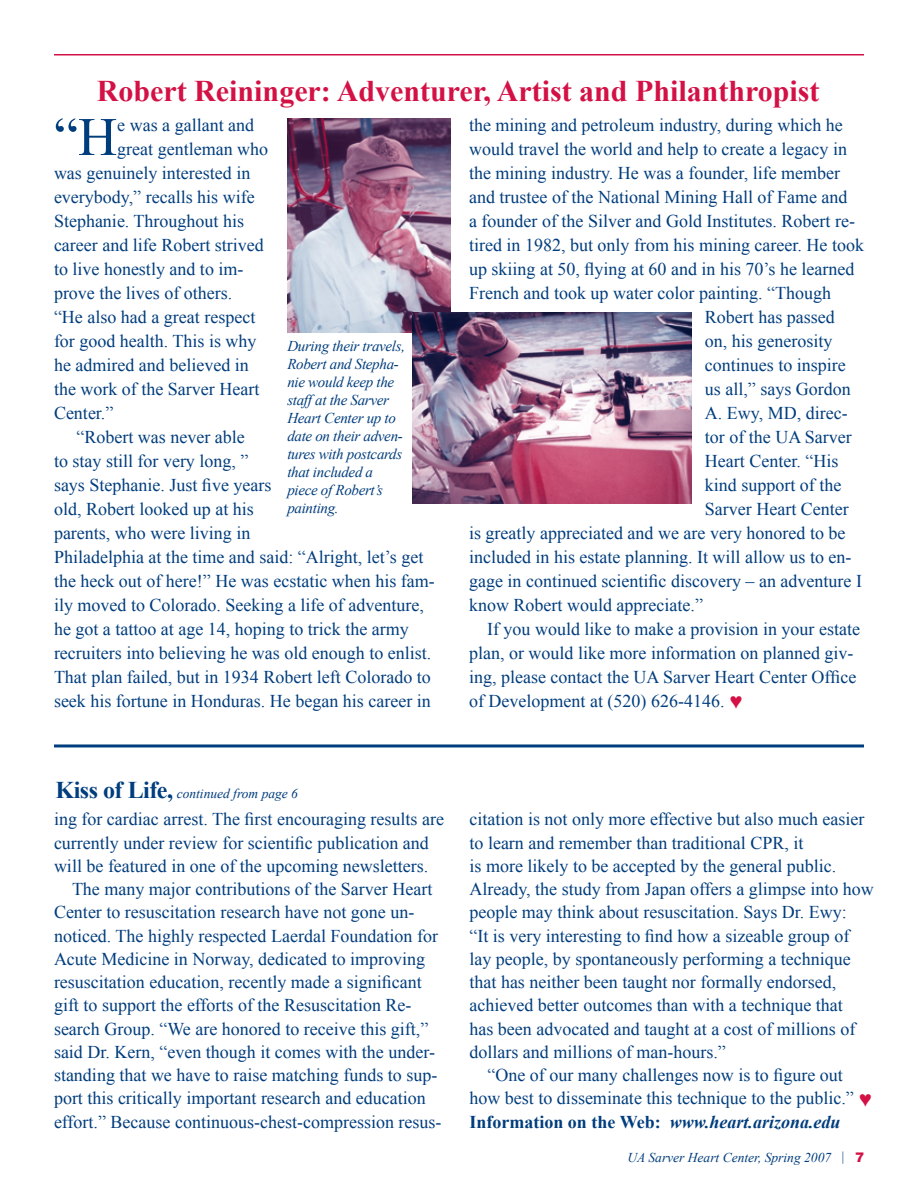
<style>
.page{position:relative;width:918px;height:1188px;background:#fff}
.page>*{position:absolute;margin:0;border:0;box-sizing:border-box;transform-origin:0 0}
.t1{font:54.3px "Times New Roman";color:#003d7d}
.t2{font:700 30px "Times New Roman";color:#d31145}
.t3{font:18px "Times New Roman";color:#003d7d}
.t4{font:italic 700 18px "Times New Roman";color:#003d7d}
.t5{font:italic 15px/18px "Times New Roman";letter-spacing:-.02em;color:#003d7d}
.t6{font:italic 13.5px "Times New Roman";color:#003d7d}
.s1{font-weight:700;font-style:normal;font-size:24px}
.s2{font-style:normal}
</style>
<div class="page">
<hr style="left:54px;top:54px;width:810px;height:2px;background:#d31145">
<img style="left:287px;top:118px;width:163px;height:214px">
<hr style="left:54px;top:744px;width:810px;height:3px;background:#003d7d">
<img style="left:412px;top:312px;width:279px;height:191px">
<h2 class="t2" style="left:97px;top:71px;width:724px">Robert Reininger: Adventurer, Artist and Philanthropist</h2>
<h1 class="t1" style="left:54px;top:100px;width:65px">“H</h1>
<p class="t3" style="left:117px;top:113px;width:138px">e was a gallant and</p>
<p class="t3" style="left:117px;top:137px;width:152px">great gentleman who</p>
<p class="t3" style="left:54px;top:161px;width:198px">was genuinely interested in</p>
<p class="t3" style="left:54px;top:185px;width:202px">everybody,” recalls his wife</p>
<p class="t3" style="left:54px;top:209px;width:192px">Stephanie. Throughout his</p>
<p class="t3" style="left:54px;top:233px;width:211px">career and life Robert strived</p>
<p class="t3" style="left:54px;top:257px;width:191px">to live honestly and to im-</p>
<p class="t3" style="left:54px;top:281px;width:180px">prove the lives of others.</p>
<p class="t3" style="left:54px;top:305px;width:203px">“He also had a great respect</p>
<p class="t3" style="left:54px;top:329px;width:204px">for good health. This is why</p>
<p class="t3" style="left:54px;top:353px;width:196px">he admired and believed in</p>
<p class="t3" style="left:54px;top:377px;width:207px">the work of the Sarver Heart</p>
<p class="t3" style="left:54px;top:401px;width:61px">Center.”</p>
<p class="t3" style="left:76px;top:425px;width:170px">“Robert was never able</p>
<p class="t3" style="left:54px;top:449px;width:196px">to stay still for very long, ”</p>
<p class="t3" style="left:54px;top:473px;width:219px">says Stephanie. Just five years</p>
<p class="t3" style="left:54px;top:497px;width:201px">old, Robert looked up at his</p>
<p class="t3" style="left:54px;top:521px;width:198px">parents, who were living in</p>
<p class="t3" style="left:54px;top:545px;width:371px">Philadelphia at the time and said: “Alright, let’s get</p>
<p class="t3" style="left:54px;top:569px;width:382px">the heck out of here!” He was ecstatic when his fam-</p>
<p class="t3" style="left:54px;top:593px;width:371px">ily moved to Colorado. Seeking a life of adventure,</p>
<p class="t3" style="left:54px;top:617px;width:356px">he got a tattoo at age 14, hoping to trick the army</p>
<p class="t3" style="left:54px;top:641px;width:379px">recruiters into believing he was old enough to enlist.</p>
<p class="t3" style="left:54px;top:665px;width:378px">That plan failed, but in 1934 Robert left Colorado to</p>
<p class="t3" style="left:54px;top:689px;width:378px">seek his fortune in Honduras. He began his career in</p>
<p class="t5" style="left:287px;top:337px;width:119px">During their travels,<br>Robert and Stepha&shy;nie would keep the staff at the Sarver<br>Heart Center up to date on their adven&shy;tures with postcards that included a piece of Robert’s painting.</p>
<p class="t3" style="left:469px;top:113px;width:375px">the mining and petroleum industry, during which he</p>
<p class="t3" style="left:469px;top:137px;width:379px">would travel the world and help to create a legacy in</p>
<p class="t3" style="left:469px;top:161px;width:373px">the mining industry. He was a founder, life member</p>
<p class="t3" style="left:469px;top:185px;width:380px">and trustee of the National Mining Hall of Fame and</p>
<p class="t3" style="left:469px;top:209px;width:387px">a founder of the Silver and Gold Institutes. Robert re-</p>
<p class="t3" style="left:469px;top:233px;width:396px">tired in 1982, but only from his mining career. He took</p>
<p class="t3" style="left:469px;top:257px;width:387px">up skiing at 50, flying at 60 and in his 70’s he learned</p>
<p class="t3" style="left:469px;top:281px;width:363px">French and took up water color painting. “Though</p>
<p class="t3" style="left:705px;top:305px;width:131px">Robert has passed</p>
<p class="t3" style="left:705px;top:329px;width:129px">on, his generosity</p>
<p class="t3" style="left:705px;top:353px;width:142px">continues to inspire</p>
<p class="t3" style="left:705px;top:377px;width:147px">us all,” says Gordon</p>
<p class="t3" style="left:705px;top:401px;width:144px">A. Ewy, MD, direc-</p>
<p class="t3" style="left:705px;top:425px;width:148px">tor of the UA Sarver</p>
<p class="t3" style="left:705px;top:449px;width:135px">Heart Center. “His</p>
<p class="t3" style="left:705px;top:473px;width:138px">kind support of the</p>
<p class="t3" style="left:705px;top:497px;width:145px">Sarver Heart Center</p>
<p class="t3" style="left:469px;top:521px;width:378px">is greatly appreciated and we are very honored to be</p>
<p class="t3" style="left:469px;top:545px;width:384px">included in his estate planning. It will allow us to en-</p>
<p class="t3" style="left:469px;top:569px;width:394px">gage in continued scientific discovery – an adventure I</p>
<p class="t3" style="left:469px;top:593px;width:235px">know Robert would appreciate.”</p>
<p class="t3" style="left:487px;top:617px;width:374px">If you would like to make a provision in your estate</p>
<p class="t3" style="left:469px;top:641px;width:386px">plan, or would like more information on planned giv-</p>
<p class="t3" style="left:469px;top:665px;width:389px">ing, please contact the UA Sarver Heart Center Office</p>
<p class="t3" style="left:469px;top:689px;width:257px">of Development at (520) 626-4146.</p>
<p class="t6" style="left:56px;top:784px;width:244px"><span class="s1">Kiss of Life,</span> continued from page 6</p>
<p class="t3" style="left:54px;top:807px;width:392px">ing for cardiac arrest. The first encouraging results are</p>
<p class="t3" style="left:54px;top:831px;width:376px">currently under review for scientific publication and</p>
<p class="t3" style="left:54px;top:854px;width:376px">will be featured in one of the upcoming newsletters.</p>
<p class="t3" style="left:72px;top:877px;width:362px">The many major contributions of the Sarver Heart</p>
<p class="t3" style="left:54px;top:900px;width:362px">Center to resuscitation research have not gone un-</p>
<p class="t3" style="left:54px;top:924px;width:386px">noticed. The highly respected Laerdal Foundation for</p>
<p class="t3" style="left:54px;top:947px;width:373px">Acute Medicine in Norway, dedicated to improving</p>
<p class="t3" style="left:54px;top:970px;width:369px">resuscitation education, recently made a significant</p>
<p class="t3" style="left:54px;top:993px;width:359px">gift to support the efforts of the Resuscitation Re-</p>
<p class="t3" style="left:54px;top:1017px;width:376px">search Group. “We are honored to receive this gift,”</p>
<p class="t3" style="left:54px;top:1040px;width:383px">said Dr. Kern, “even though it comes with the under-</p>
<p class="t3" style="left:54px;top:1063px;width:385px">standing that we have to raise matching funds to sup-</p>
<p class="t3" style="left:54px;top:1086px;width:373px">port this critically important research and education</p>
<p class="t3" style="left:54px;top:1110px;width:389px">effort.” Because continuous-chest-compression resus-</p>
<p class="t3" style="left:470px;top:807px;width:397px">citation is not only more effective but also much easier</p>
<p class="t3" style="left:470px;top:831px;width:335px">to learn and remember than traditional CPR, it</p>
<p class="t3" style="left:470px;top:854px;width:368px">is more likely to be accepted by the general public.</p>
<p class="t3" style="left:470px;top:877px;width:406px">Already, the study from Japan offers a glimpse into how</p>
<p class="t3" style="left:470px;top:900px;width:379px">people may think about resuscitation. Says Dr. Ewy:</p>
<p class="t3" style="left:470px;top:924px;width:381px">“It is very interesting to find how a sizeable group of</p>
<p class="t3" style="left:470px;top:947px;width:383px">lay people, by spontaneously performing a technique</p>
<p class="t3" style="left:470px;top:970px;width:368px">that has neither been taught nor formally endorsed,</p>
<p class="t3" style="left:470px;top:993px;width:375px">achieved better outcomes than with a technique that</p>
<p class="t3" style="left:470px;top:1017px;width:387px">has been advocated and taught at a cost of millions of</p>
<p class="t3" style="left:470px;top:1040px;width:258px">dollars and millions of man-hours.”</p>
<p class="t3" style="left:488px;top:1063px;width:357px">“One of our many challenges now is to figure out</p>
<p class="t3" style="left:470px;top:1086px;width:386px">how best to disseminate this technique to the public.”</p>
<p class="t4" style="left:470px;top:1109px;width:373px"><span class="s2">Information on the Web:</span> www.heart.arizona.edu</p>
<p class="t6" style="left:627px;top:1148px;width:219px">UA Sarver Heart Center, Spring 2007 |</p>
</div>
